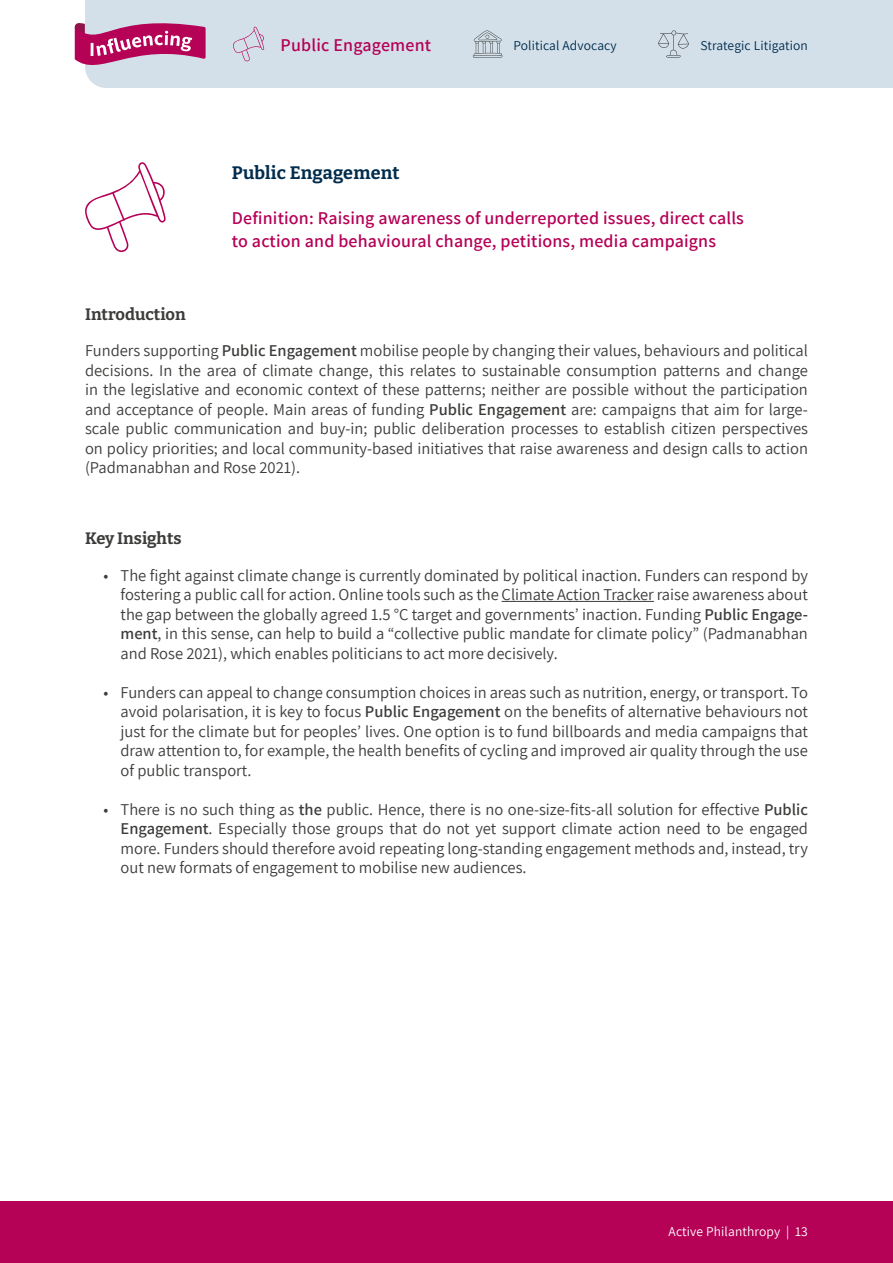
<style>
.page{position:relative;width:893px;height:1263px;background:#fff}
.page>*{position:absolute;margin:0;border:0;box-sizing:border-box;transform-origin:0 0}
.Title_2{font:600 18px/22.5px "Assistant";letter-spacing:.01em;color:#b50156}
.Title_2-2{font:100 18px "Bitter";letter-spacing:.01em;color:#002c4d}
.Body_Copy{font:16.5px/19.5px "Assistant";color:#3c3c3b;text-align:justify}
.Body_Head{font:100 16.5px "Bitter";color:#3c3c3b}
.t1{font:13.5px "Assistant";letter-spacing:.01em;color:#002c4d}
.t2{font:13.5px "Assistant";letter-spacing:.01em;color:#fff}
.s1{font-weight:600}
</style>
<div class="page">
<div style="left:0;top:1202px;width:893px;height:61px;background:#b50156"></div>
<div style="left:85px;top:0;width:808px;height:88px;background:#d3e0ea"></div>
<svg style="left:74px;top:12px;width:132px;height:67px;background:#cb8ab0"></svg>
<svg style="left:658px;top:30px;width:31px;height:28px"></svg>
<svg style="left:233px;top:26px;width:31px;height:36px"></svg>
<svg style="left:473px;top:30px;width:30px;height:28px"></svg>
<hr style="left:502px;top:601px;width:152px;height:1px;background:#3c3c3b">
<svg style="left:85px;top:162px;width:81px;height:90px"></svg>
<p class="Title_2" style="left:281px;top:33px;width:152px">Public Engagement</p>
<p class="t1" style="left:513px;top:37px;width:105px">Political Advocacy</p>
<p class="t1" style="left:700px;top:37px;width:109px">Strategic Litigation</p>
<p class="Title_2-2" style="left:232px;top:161px;width:169px">Public Engagement</p>
<p class="Title_2" style="left:232px;top:206px;width:513px">Definition: Raising awareness of underreported issues, direct calls to action and behavioural change, petitions, media campaigns</p>
<p class="Body_Head" style="left:85px;top:303px;width:102px">Introduction</p>
<p class="Body_Copy" style="left:85px;top:340px;width:724px">Funders supporting <span class="s1">Public Engagement</span> mobilise people by changing their values, behaviours and political decisions. In the area of climate change, this relates to sustainable consumption patterns and change in the legislative and economic context of these patterns; neither are possible without the participation and acceptance of people. Main areas of funding <span class="s1">Public Engagement</span> are: campaigns that aim for large&shy;scale public communication and buy-in; public deliberation processes to establish citizen perspectives on policy priorities; and local community-based initiatives that raise awareness and design calls to action (Padmanabhan and Rose 2021).</p>
<p class="Body_Head" style="left:85px;top:528px;width:98px">Key Insights</p>
<p class="Body_Copy" style="left:121px;top:565px;width:689px;text-indent:-17px">• The fight against climate change is currently dominated by political inaction. Funders can respond by fostering a public call for action. Online tools such as the Climate Action Tracker raise awareness about the gap between the globally agreed 1.5 °C target and governments’ inaction. Funding <span class="s1">Public Engage&shy;ment</span>, in this sense, can help to build a “collective public mandate for climate policy” (Padmanabhan and Rose 2021), which enables politicians to act more decisively.</p>
<p class="Body_Copy" style="left:121px;top:682px;width:689px;text-indent:-17px">• Funders can appeal to change consumption choices in areas such as nutrition, energy, or transport. To avoid polarisation, it is key to focus <span class="s1">Public Engagement</span> on the benefits of alternative behaviours not just for the climate but for peoples’ lives. One option is to fund billboards and media campaigns that draw attention to, for example, the health benefits of cycling and improved air quality through the use of public transport.</p>
<p class="Body_Copy" style="left:121px;top:799px;width:689px;text-indent:-17px">• There is no such thing as <span class="s1">the</span> public. Hence, there is no one-size-fits-all solution for effective <span class="s1">Public Engagement</span>. Especially those groups that do not yet support climate action need to be engaged more. Funders should therefore avoid repeating long-standing engagement methods and, instead, try out new formats of engagement to mobilise new audiences.</p>
<p class="t2" style="left:669px;top:1222px;width:141px">Active Philanthropy | 13</p>
</div>
